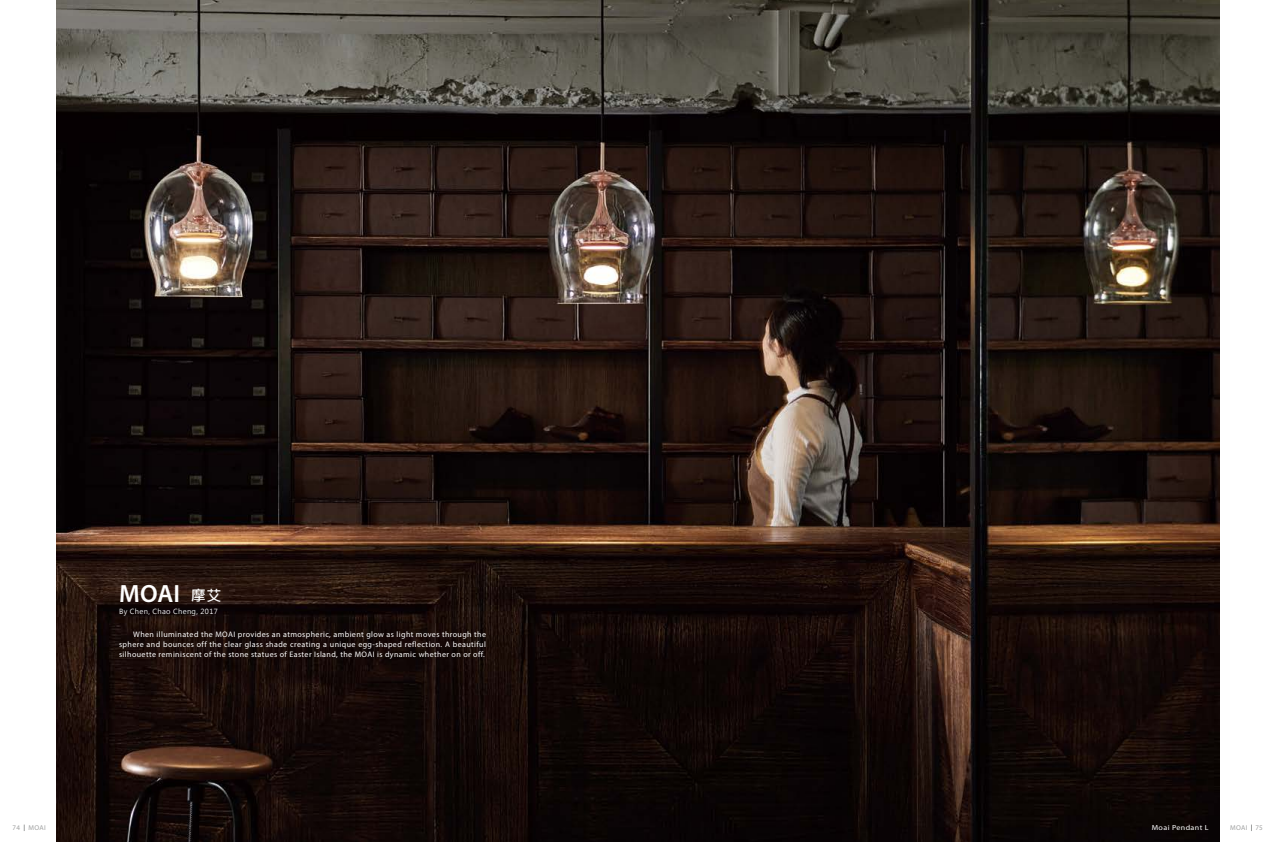
<style>
.page{position:relative;width:1276px;height:842px;background:#fff}
.page>*{position:absolute;margin:0;border:0;box-sizing:border-box;transform-origin:0 0}
.t1{font:600 25px "Myriad Pro";color:#fff}
.t2{font:8px/10px "Myriad Pro";letter-spacing:.05em;color:#fff;text-align:justify}
.t3{font:7.4px "Myriad Pro";letter-spacing:.05em;color:#fff;scale:1.09 1}
.t4{font:7px "Microsoft Jheng Hei";letter-spacing:.05em;color:#fff}
.t5{font:7px "Myriad Pro";letter-spacing:.05em;color:#9fa0a0}
.s1{font-family:"Microsoft Jheng Hei";font-weight:700;font-size:15px}
</style>
<div class="page">
<img style="left:57px;top:0;width:1162px;height:842px">
<h1 class="t1" style="left:119px;top:578px;width:104px">MOAI <span class="s1">摩艾</span></h1>
<p class="t4" style="left:119px;top:607px;width:100px">By Chen, Chao Cheng, 2017</p>
<p class="t2" style="left:119px;top:629px;width:368px;text-indent:14px">When illuminated the MOAI provides an atmospheric, ambient glow as light moves through the sphere and bounces off the clear glass shade creating a unique egg-shaped reflection. A beautiful silhouette reminiscent of the stone statues of Easter Island, the MOAI is dynamic whether on or off.</p>
<p class="t3" style="left:1151px;top:823px;width:54px">Moai Pendant L</p>
<p class="t5" style="left:13px;top:823px;width:35px">74 MOAI</p>
<p class="t5" style="left:1230px;top:823px;width:34px">MOAI 75</p>
</div>
